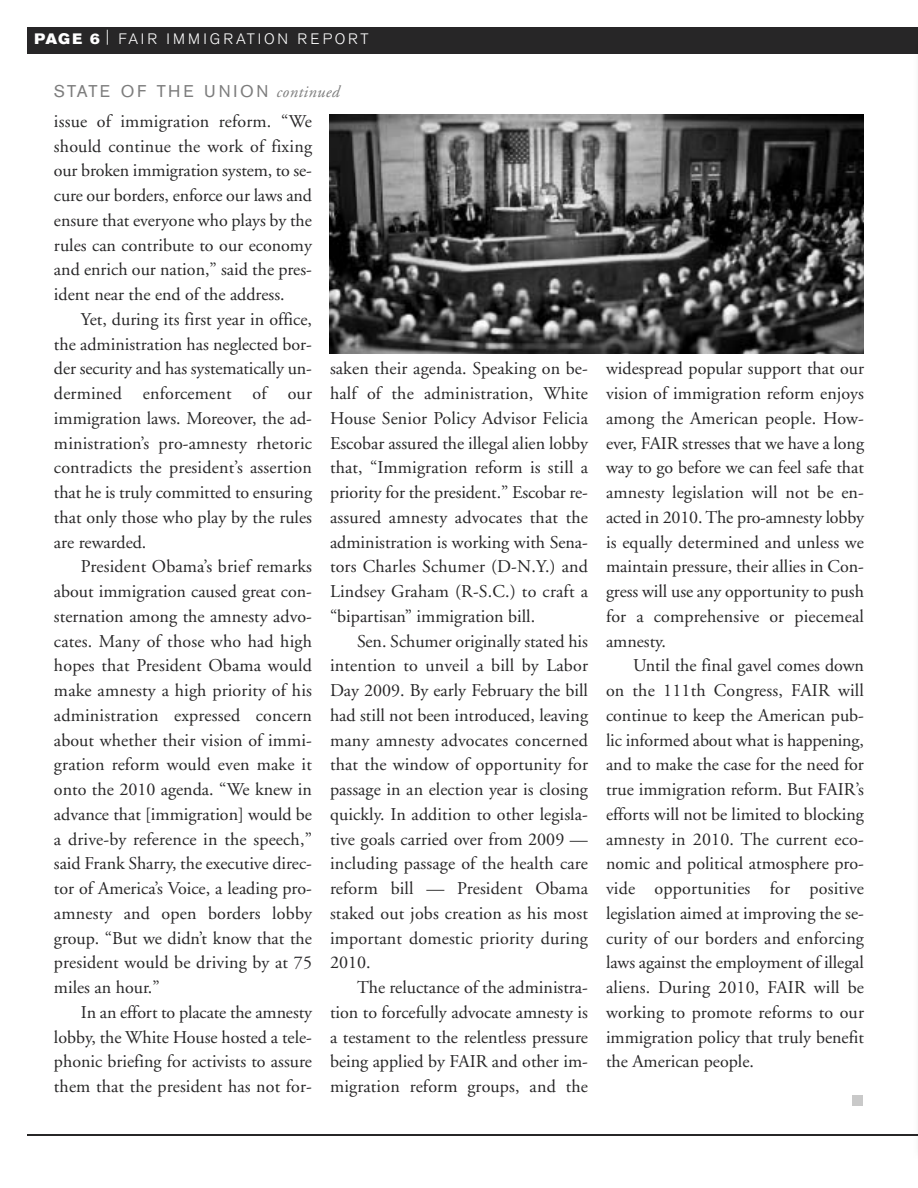
<style>
.page{position:relative;width:918px;height:1188px;background:#fff}
.page>*{position:absolute;margin:0;border:0;box-sizing:border-box;transform-origin:0 0}
.t1{font:18px/24.8px "Adobe Garamond";color:#272627;text-align:justify}
.t2{font:16.8px "Akzidenz Grotesk BE";letter-spacing:.155em;color:#7d7d7d}
.t3{font:300 15px "Akzidenz Grotesk BE";letter-spacing:.195em;color:#fff}
.s1{font-family:"Akzidenz Grotesk BE Super";font-weight:400}
.s2{font-family:"Adobe Garamond";font-style:italic;font-size:16.5px}
</style>
<div class="page">
<hr style="left:27px;top:1134px;width:891px;height:2px;background:#272627">
<div style="left:27px;top:27px;width:891px;height:27px;background:#272627"></div>
<hr style="left:917px;top:39px;width:1px;height:1107px;background:#e9e9e9">
<img style="left:330px;top:115px;width:534px;height:239px">
<div style="left:852px;top:1095px;width:10px;height:11px;background:#c9c9c9"></div>
<p class="t3" style="left:34px;top:32px;width:336px"><span class="s1">PAGE 6</span> | FAIR IMMIGRATION REPORT</p>
<p class="t2" style="left:54px;top:85px;width:287px">STATE OF THE UNION <span class="s2">continued</span></p>
<p class="t1" style="left:54px;top:110px;width:260px">issue of immigration reform. “We should continue the work of fixing our broken immigration system, to se&shy;cure our borders, enforce our laws and ensure that everyone who plays by the rules can contribute to our economy and enrich our nation,” said the pres&shy;ident near the end of the address.</p>
<p class="t1" style="left:54px;top:308px;width:260px;text-indent:27px">Yet, during its first year in office, the administration has neglected bor&shy;der security and has systematically un&shy;dermined enforcement of our immigration laws. Moreover, the ad&shy;ministration’s pro-amnesty rhetoric contradicts the president’s assertion that he is truly committed to ensuring that only those who play by the rules are rewarded.</p>
<p class="t1" style="left:54px;top:556px;width:260px;text-indent:27px">President Obama’s brief remarks about immigration caused great con&shy;sternation among the amnesty advo&shy;cates. Many of those who had high hopes that President Obama would make amnesty a high priority of his administration expressed concern about whether their vision of immi&shy;gration reform would even make it onto the 2010 agenda. “We knew in advance that [immigration] would be a drive-by reference in the speech,” said Frank Sharry, the executive direc&shy;tor of America’s Voice, a leading pro&shy;amnesty and open borders lobby group. “But we didn’t know that the president would be driving by at 75 miles an hour.”</p>
<p class="t1" style="left:54px;top:1001px;width:259px;text-indent:27px">In an effort to placate the amnesty lobby, the White House hosted a tele&shy;phonic briefing for activists to assure them that the president has not for-</p>
<p class="t1" style="left:330px;top:358px;width:260px">saken their agenda. Speaking on be&shy;half of the administration, White House Senior Policy Advisor Felicia Escobar assured the illegal alien lobby that, “Immigration reform is still a priority for the president.” Escobar re&shy;assured amnesty advocates that the administration is working with Sena&shy;tors Charles Schumer (D-N.Y.) and Lindsey Graham (R-S.C.) to craft a “bipartisan” immigration bill.</p>
<p class="t1" style="left:330px;top:630px;width:260px;text-indent:27px">Sen. Schumer originally stated his intention to unveil a bill by Labor Day 2009. By early February the bill had still not been introduced, leaving many amnesty advocates concerned that the window of opportunity for passage in an election year is closing quickly. In addition to other legisla&shy;tive goals carried over from 2009 — including passage of the health care reform bill — President Obama staked out jobs creation as his most important domestic priority during 2010.</p>
<p class="t1" style="left:330px;top:977px;width:260px;text-indent:27px">The reluctance of the administra&shy;tion to forcefully advocate amnesty is a testament to the relentless pressure being applied by FAIR and other im&shy;migration reform groups, and the</p>
<p class="t1" style="left:606px;top:358px;width:260px">widespread popular support that our vision of immigration reform enjoys among the American people. How&shy;ever, FAIR stresses that we have a long way to go before we can feel safe that amnesty legislation will not be en&shy;acted in 2010. The pro-amnesty lobby is equally determined and unless we maintain pressure, their allies in Con&shy;gress will use any opportunity to push for a comprehensive or piecemeal amnesty.</p>
<p class="t1" style="left:606px;top:655px;width:260px;text-indent:27px">Until the final gavel comes down on the 111th Congress, FAIR will continue to keep the American pub&shy;lic informed about what is happening, and to make the case for the need for true immigration reform. But FAIR’s efforts will not be limited to blocking amnesty in 2010. The current eco&shy;nomic and political atmosphere pro&shy;vide opportunities for positive legislation aimed at improving the se&shy;curity of our borders and enforcing laws against the employment of illegal aliens. During 2010, FAIR will be working to promote reforms to our immigration policy that truly benefit the American people.</p>
</div>
